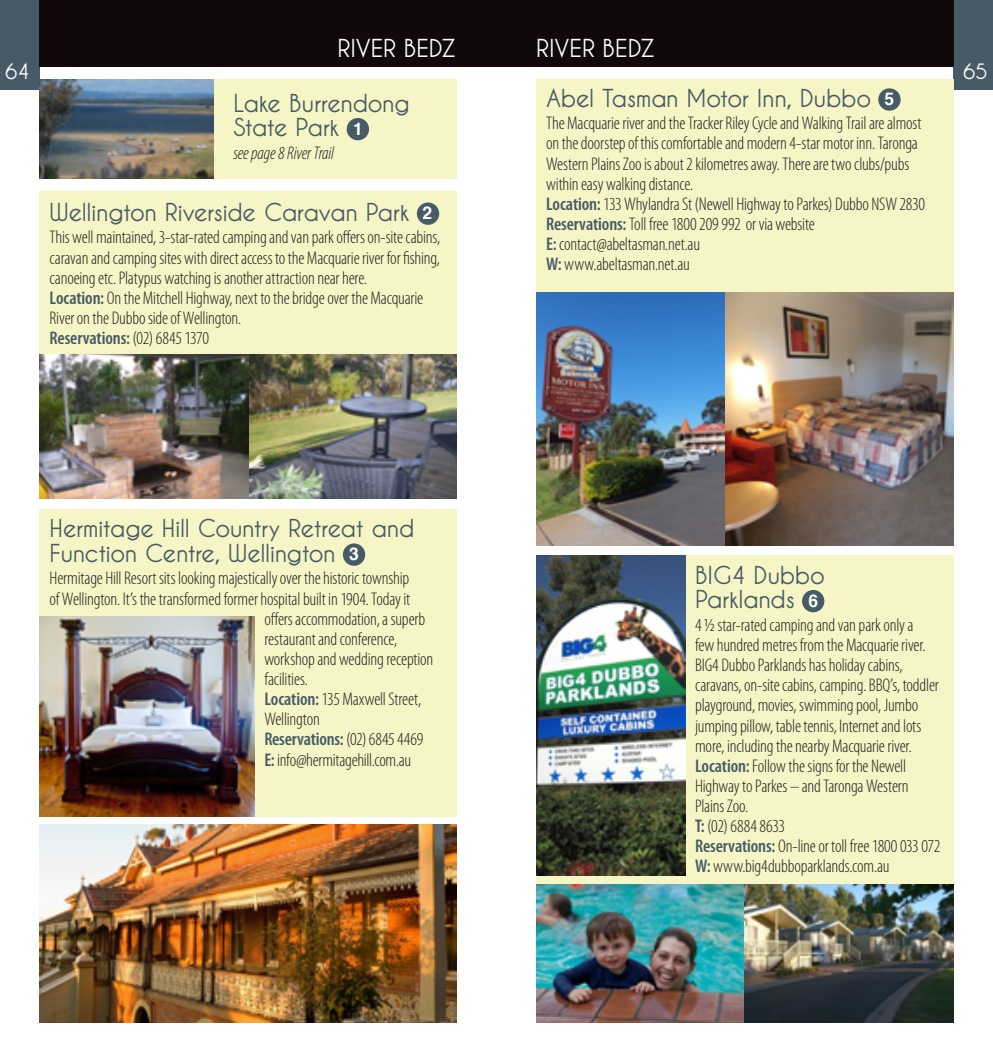
<style>
.page{position:relative;width:993px;height:1042px;background:#fff}
.page>*{position:absolute;margin:0;border:0;box-sizing:border-box;transform-origin:0 0}
.t1{font:700 24.5px/24.5px "Caviar Dreams";letter-spacing:-.025em;color:#465b65}
.t2{font:700 24.5px "Caviar Dreams";letter-spacing:-.005em;color:#fff}
.t3{font:700 21px "Caviar Dreams";color:#fff}
.t4{font:300 condensed 18.38px/20.1px "Myriad Pro";letter-spacing:-.01em;color:#231f20}
.t5{font:600 condensed 18.38px "Myriad Pro";letter-spacing:-.01em;color:#465b65}
.t6{font:italic 300 condensed 18.38px "Myriad Pro";letter-spacing:-.015em;color:#231f20}
.s1{font-family:"Helvetica";font-size:17.5px;color:#fff}
.s2{font-weight:600;color:#465b65}
.s3{font-weight:300;color:#231f20}
</style>
<div class="page">
<div style="left:0;top:0;width:496px;height:67px;background:#100809"></div>
<div style="left:496px;top:0;width:496px;height:67px;background:#100809"></div>
<div style="left:0;top:0;width:40px;height:89px;background:#465b65"></div>
<div style="left:952px;top:0;width:40px;height:89px;background:#465b65"></div>
<div style="left:536px;top:79px;width:416px;height:467px;background:#f6f5c6"></div>
<div style="left:536px;top:556px;width:416px;height:466px;background:#f6f5c6"></div>
<div style="left:878px;top:88px;width:22px;height:23px;background:#465b65;border-radius:50%"></div>
<div style="left:801px;top:590px;width:23px;height:22px;background:#465b65;border-radius:50%"></div>
<img style="left:536px;top:293px;width:416px;height:253px">
<img style="left:536px;top:556px;width:149px;height:320px">
<img style="left:536px;top:884px;width:416px;height:138px">
<div style="left:40px;top:191px;width:416px;height:308px;background:#f6f5c6"></div>
<div style="left:40px;top:79px;width:416px;height:100px;background:#f6f5c6"></div>
<div style="left:417px;top:202px;width:22px;height:23px;background:#465b65;border-radius:50%"></div>
<img style="left:40px;top:355px;width:416px;height:144px">
<img style="left:40px;top:79px;width:173px;height:100px">
<div style="left:346px;top:118px;width:23px;height:22px;background:#465b65;border-radius:50%"></div>
<div style="left:40px;top:509px;width:416px;height:308px;background:#f6f5c6"></div>
<div style="left:343px;top:543px;width:22px;height:23px;background:#465b65;border-radius:50%"></div>
<img style="left:40px;top:616px;width:214px;height:201px">
<img style="left:40px;top:824px;width:416px;height:198px">
<h1 class="t2" style="left:337px;top:34px;width:121px">river bedz</h1>
<h1 class="t2" style="left:536px;top:34px;width:121px">river bedz</h1>
<p class="t3" style="left:5px;top:60px;width:26px">64</p>
<p class="t3" style="left:962px;top:60px;width:26px">65</p>
<h1 class="t1" style="left:546px;top:86px;width:349px">Abel Tasman Motor I nn, Dubbo <span class="s1">5</span></h1>
<p class="t4" style="left:546px;top:114px;width:380px">The Macquarie river and the Tracker Riley Cycle and Walking Trail are almost on the doorstep of this comfortable and modern 4-star motor inn. Taronga Western Plains Zoo is about 2 kilometres away. There are two clubs/pubs within easy walking distance.<br><span class="s2">Location:</span>133 Whylandra St (Newell Highway to Parkes) Dubbo NSW 2830<br><span class="s2">Reservations:</span> Toll free 1800 209 992 or via website<br><span class="s2">E:</span> contact@abeltasman.net.au<br><span class="s2">W:</span> www.abeltasman.net.au</p>
<h1 class="t1" style="left:233px;top:91px;width:178px">Lake Burrendong<br>State Park <span class="s1">1</span></h1>
<p class="t6" style="left:233px;top:143px;width:102px">see page 8 River Trail</p>
<h1 class="t1" style="left:50px;top:200px;width:384px">Wellington Riverside Caravan Park <span class="s1">2</span></h1>
<p class="t4" style="left:50px;top:228px;width:392px">This well maintained, 3-star-rated camping and van park offers on-site cabins, caravan and camping sites with direct access to the Macquarie river for fishing, canoeing etc. Platypus watching is another attraction near here.<br><span class="s2">Location:</span> On the Mitchell Highway, next to the bridge over the Macquarie River on the Dubbo side of Wellington.<br><span class="s2">Reservations:</span> (02) 6845 1370</p>
<h1 class="t1" style="left:50px;top:516px;width:366px">Hermitage Hill Country Retreat and<br>Function Centre, Wellington <span class="s1">3</span></h1>
<p class="t4" style="left:50px;top:569px;width:361px">Hermitage Hill Resort sits looking majestically over the historic township</p>
<p class="t4" style="left:50px;top:589px;width:362px">of Wellington. It’s the transformed former hospital built in 1904. Today it</p>
<p class="t4" style="left:264px;top:609px;width:162px">offers accommodation, a superb</p>
<p class="t4" style="left:264px;top:629px;width:134px">restaurant and conference,</p>
<p class="t4" style="left:264px;top:649px;width:170px">workshop and wedding reception</p>
<p class="t4" style="left:264px;top:669px;width:45px">facilities.</p>
<p class="t4" style="left:264px;top:689px;width:158px"><span class="s2">Location:</span> 135 Maxwell Street,</p>
<p class="t4" style="left:264px;top:709px;width:57px">Wellington</p>
<p class="t5" style="left:264px;top:729px;width:160px">Reservations: <span class="s3">(02) 6845 4469</span></p>
<p class="t4" style="left:264px;top:750px;width:148px"><span class="s2">E:</span> info@hermitagehill.com.au</p>
<h1 class="t1" style="left:694px;top:563px;width:131px">BIG4 Dubbo<br>Parklands <span class="s1">6</span></h1>
<p class="t4" style="left:694px;top:615px;width:247px">4 ½ star-rated camping and van park only a<br>few hundred metres from the Macquarie river.<br>BIG4 Dubbo Parklands has holiday cabins, caravans, on-site cabins, camping. BBQ’s, toddler playground, movies, swimming pool, Jumbo jumping pillow, table tennis, Internet and lots more, including the nearby Macquarie river.<br><span class="s2">Location:</span> Follow the signs for the Newell Highway to Parkes – and Taronga Western PlainsZoo.<br><span class="s2">T:</span> (02) 6884 8633<br><span class="s2">Reservations:</span> On-line or toll free 1800 033 072<br><span class="s2">W:</span> www.big4dubboparklands.com.au</p>
</div>
